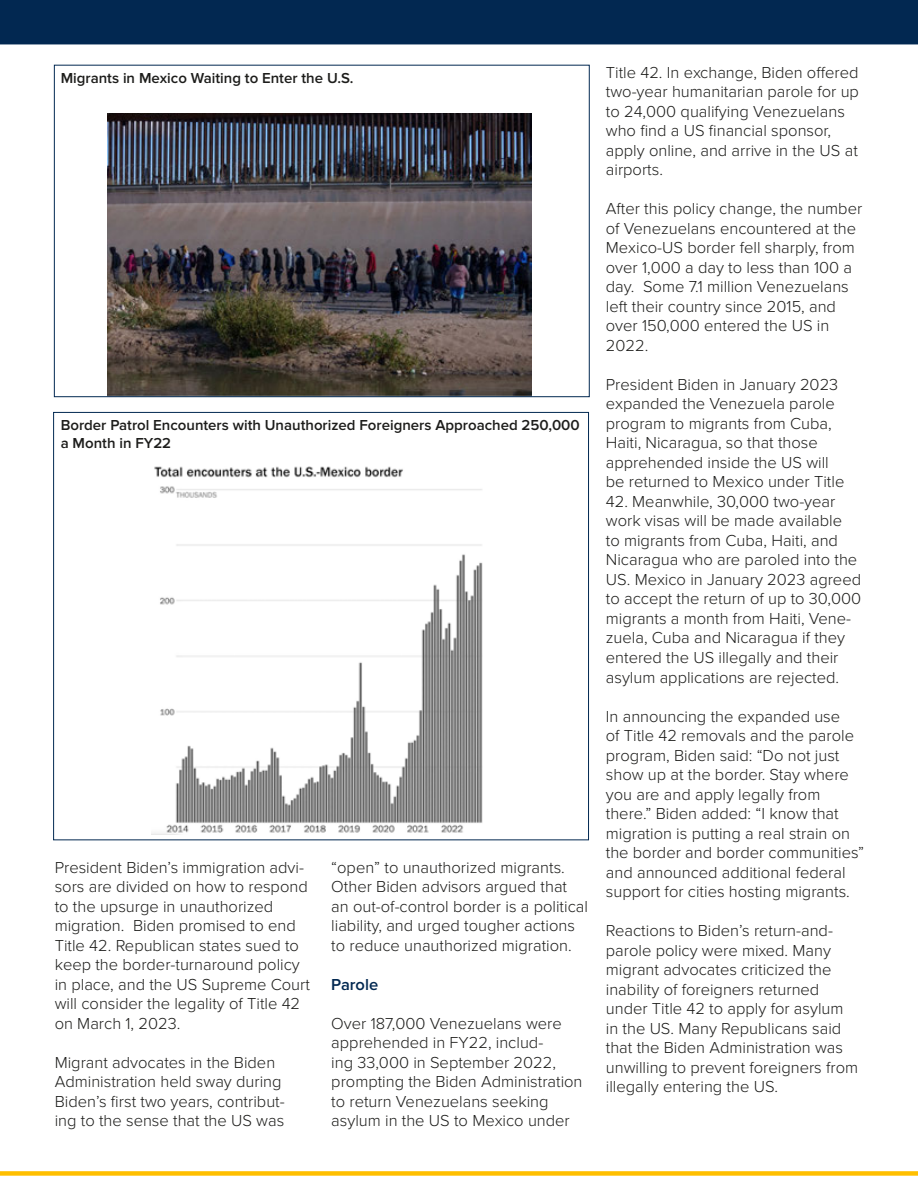
<style>
.page{position:relative;width:918px;height:1188px;background:#fff}
.page>*{position:absolute;margin:0;border:0;box-sizing:border-box;transform-origin:0 0}
.Body_Text{font:300 16.5px/19.5px "Proxima Nova";color:#1d1d1b}
.Body_Text-2{font:600 16.5px "Proxima Nova";color:#022851}
.Article_Body__Palati{font:600 15px/18px "Proxima Nova";color:#1d1d1b}
</style>
<div class="page">
<div style="left:0;top:1171px;width:918px;height:5px;background:#ffbf00"></div>
<div style="left:0;top:0;width:918px;height:44px;background:#022851"></div>
<img style="left:108px;top:113px;width:423px;height:282px">
<img style="left:151px;top:466px;width:332px;height:369px">
<p class="Article_Body__Palati" style="left:61px;top:69px;width:294px">Migrants in Mexico Waiting to Enter the U.S.</p>
<p class="Article_Body__Palati" style="left:61px;top:417px;width:521px">Border Patrol Encounters with Unauthorized Foreigners Approached 250,000 a Month in FY22</p>
<p class="Body_Text" style="left:55px;top:858px;width:257px">President Biden’s immigration advi&shy;sors are divided on how to respond to the upsurge in unauthorized migration. Biden promised to end<br>Title 42. Republican states sued to keep the border-turnaround policy in place, and the US Supreme Court will consider the legality of Title 42 on March 1, 2023.</p>
<p class="Body_Text" style="left:55px;top:1053px;width:232px">Migrant advocates in the Biden<br>Administration held sway during<br>Biden’s first two years, contribut&shy;ing to the sense that the US was</p>
<p class="Body_Text" style="left:331px;top:858px;width:258px">“open” to unauthorized migrants.<br>Other Biden advisors argued that an out-of-control border is a political liability, and urged tougher actions to reduce unauthorized migration.</p>
<p class="Body_Text-2" style="left:331px;top:975px;width:48px">Parole</p>
<p class="Body_Text" style="left:331px;top:1014px;width:253px">Over 187,000 Venezuelans were apprehended in FY22, includ-<br>ing 33,000 in September 2022, prompting the Biden Administration to return Venezuelans seeking asylum in the US to Mexico under</p>
<p class="Body_Text" style="left:606px;top:63px;width:255px">Title 42. In exchange, Biden offered two-year humanitarian parole for up to 24,000 qualifying Venezuelans who find a US financial sponsor, apply online, and arrive in the US at airports.</p>
<p class="Body_Text" style="left:606px;top:200px;width:258px">After this policy change, the number of Venezuelans encountered at the<br>Mexico-US border fell sharply, from over 1,000 a day to less than 100 a day. Some 7.1 million Venezuelans left their country since 2015, and over 150,000 entered the US in<br>2022.</p>
<p class="Body_Text" style="left:606px;top:375px;width:240px">President Biden in January 2023 expanded the Venezuela parole program to migrants from Cuba,<br>Haiti, Nicaragua, so that those apprehended inside the US will be returned to Mexico under Title</p>
<p class="Body_Text" style="left:606px;top:492px;width:257px">42. Meanwhile, 30,000 two-year work visas will be made available<br>to migrants from Cuba, Haiti, and Nicaragua who are paroled into the US. Mexico in January 2023 agreed to accept the return of up to 30,000 migrants a month from Haiti, Vene&shy;zuela, Cuba and Nicaragua if they entered the US illegally and their asylum applications are rejected.</p>
<p class="Body_Text" style="left:606px;top:707px;width:260px">In announcing the expanded use<br>of Title 42 removals and the parole program, Biden said: “Do not just show up at the border. Stay where you are and apply legally from there.” Biden added: “I know that migration is putting a real strain on the border and border communities” and announced additional federal support for cities hosting migrants.</p>
<p class="Body_Text" style="left:606px;top:921px;width:254px">Reactions to Biden’s return-and&shy;parole policy were mixed. Many migrant advocates criticized the inability of foreigners returned under Title 42 to apply for asylum in the US. Many Republicans said that the Biden Administration was unwilling to prevent foreigners from illegally entering the US.</p>
</div>
